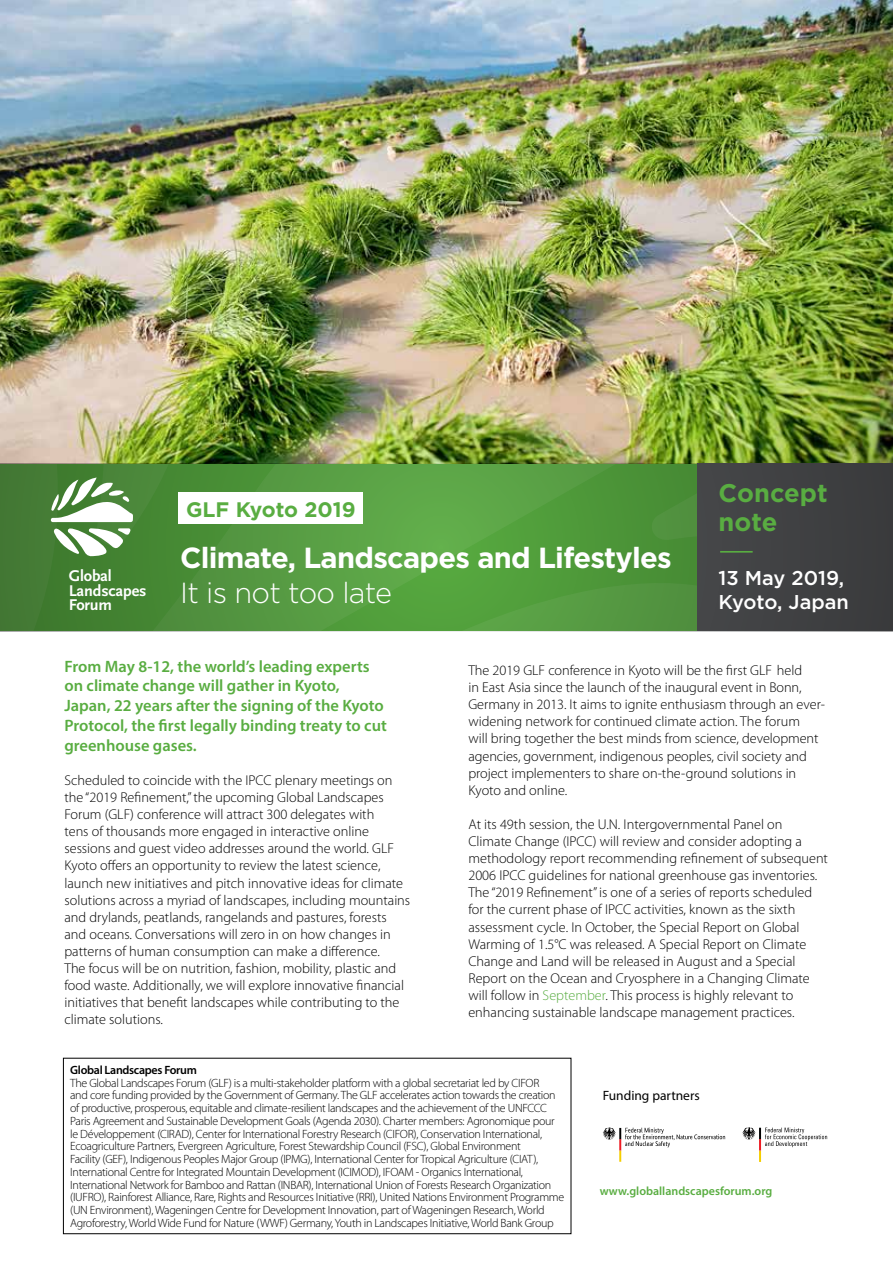
<style>
.page{position:relative;width:893px;height:1263px;background:#fff}
.page>*{position:absolute;margin:0;border:0;box-sizing:border-box;transform-origin:0 0}
.t1{font:700 29.1px "Gotham";letter-spacing:-.025em;color:#fff}
.t2{font:300 29.1px "Gotham";letter-spacing:-.025em;color:#fff}
.t3{font:700 25.5px/28.5px "Gotham";color:#59ad41}
.t4{font:700 21px "Gotham";color:#59ad41}
.t5{font:500 19.95px/24px "Gotham";color:#fff}
.t6{font:600 16.5px/19.8px "Myriad Pro";color:#59ad41}
.t7{font:700 16.2px/14.4px "Scala Sans Pro";letter-spacing:-.01em;color:#fff}
.t8{font:300 14.25px/17.1px "Myriad Pro";color:#000}
.t9{font:13.5px "Myriad Pro";color:#000}
.t10{font:300 12px/12.8px "Myriad Pro";letter-spacing:-.025em;color:#000}
.t11{font:600 12px "Myriad Pro";color:#59ad41}
.t12{font:600 12px "Myriad Pro";letter-spacing:-.025em;color:#000}
.s1{color:#59ad41}
</style>
<div class="page">
<img style="left:0;top:0;width:893px;height:463px">
<svg style="left:211px;top:463px;width:682px;height:168px;background:#4e8140"></svg>
<hr style="left:720px;top:551px;width:33px;height:2px;background:#59ad41">
<svg style="left:0;top:463px;width:211px;height:168px;background:#548c45"></svg>
<svg style="left:742px;top:1127px;width:85px;height:35px"></svg>
<svg style="left:603px;top:1127px;width:122px;height:35px"></svg>
<div style="left:179px;top:492px;width:184px;height:32px;background:#fff"></div>
<div style="left:63px;top:1058px;width:508px;height:176px;border:1px solid #000"></div>
<p class="t7" style="left:69px;top:569px;width:79px">Global<br>Landscapes<br>Forum</p>
<h3 class="t4" style="left:186px;top:495px;width:171px">GLF Kyoto 2019</h3>
<h1 class="t1" style="left:180px;top:539px;width:493px">Climate, Landscapes and Lifestyles</h1>
<h1 class="t2" style="left:180px;top:574px;width:213px">It is not too late</h1>
<h2 class="t3" style="left:719px;top:479px;width:110px">Concept note</h2>
<h3 class="t5" style="left:719px;top:565px;width:132px">13 May 2019,<br>Kyoto, Japan</h3>
<p class="t6" style="left:64px;top:656px;width:324px">From May 8-12, the world’s leading experts on climate change will gather in Kyoto, Japan, 22 years after the signing of the Kyoto Protocol, the first legally binding treaty to cut greenhouse gases.</p>
<p class="t8" style="left:64px;top:772px;width:347px">Scheduled to coincide with the IPCC plenary meetings on the “2019 Refinement,” the upcoming Global Landscapes Forum (GLF) conference will attract 300 delegates with<br>tens of thousands more engaged in interactive online sessions and guest video addresses around the world. GLF Kyoto offers an opportunity to review the latest science, launch new initiatives and pitch innovative ideas for climate solutions across a myriad of landscapes, including mountains and drylands, peatlands, rangelands and pastures, forests and oceans. Conversations will zero in on how changes in patterns of human consumption can make a difference.<br>The focus will be on nutrition, fashion, mobility, plastic and food waste. Additionally, we will explore innovative financial initiatives that benefit landscapes while contributing to the climate solutions.</p>
<p class="t8" style="left:468px;top:662px;width:358px">The 2019 GLF conference in Kyoto will be the first GLF held<br>in East Asia since the launch of the inaugural event in Bonn, Germany in 2013. It aims to ignite enthusiasm through an ever&shy;widening network for continued climate action. The forum<br>will bring together the best minds from science, development agencies, government, indigenous peoples, civil society and project implementers to share on-the-ground solutions in Kyoto and online.</p>
<p class="t8" style="left:468px;top:816px;width:361px">At its 49th session, the U.N. Intergovernmental Panel on Climate Change (IPCC) will review and consider adopting a methodology report recommending refinement of subsequent 2006 IPCC guidelines for national greenhouse gas inventories.<br>The “2019 Refinement” is one of a series of reports scheduled for the current phase of IPCC activities, known as the sixth assessment cycle. In October, the Special Report on Global Warming of 1.5°C was released. A Special Report on Climate Change and Land will be released in August and a Special Report on the Ocean and Cryosphere in a Changing Climate will follow in <span class="s1">September</span>. This process is highly relevant to enhancing sustainable landscape management practices.</p>
<p class="t12" style="left:70px;top:1062px;width:128px">Global Landscapes Forum</p>
<p class="t10" style="left:70px;top:1076px;width:496px">The Global Landscapes Forum (GLF) is a multi-stakeholder platform with a global secretariat led by CIFOR<br>and core funding provided by the Government of Germany. The GLF accelerates action towards the creation of productive, prosperous, equitable and climate-resilient landscapes and the achievement of the UNFCCC Paris Agreement and Sustainable Development Goals (Agenda 2030). Charter members: Agronomique pour le Développement (CIRAD), Center for International Forestry Research (CIFOR), Conservation International, Ecoagriculture Partners, Evergreen Agriculture, Forest Stewardship Council (FSC), Global Environment<br>Facility (GEF), Indigenous Peoples Major Group (IPMG), International Center for Tropical Agriculture (CIAT), International Centre for Integrated Mountain Development (ICIMOD), IFOAM - Organics International, International Network for Bamboo and Rattan (INBAR), International Union of Forests Research Organization (IUFRO), Rainforest Alliance, Rare, Rights and Resources Initiative (RRI), United Nations Environment Programme (UN Environment), Wageningen Centre for Development Innovation, part of Wageningen Research, World Agroforestry, World Wide Fund for Nature (WWF) Germany, Youth in Landscapes Initiative, World Bank Group</p>
<p class="t9" style="left:603px;top:1087px;width:99px">Funding partners</p>
<p class="t11" style="left:600px;top:1183px;width:174px">www.globallandscapesforum.org</p>
</div>
